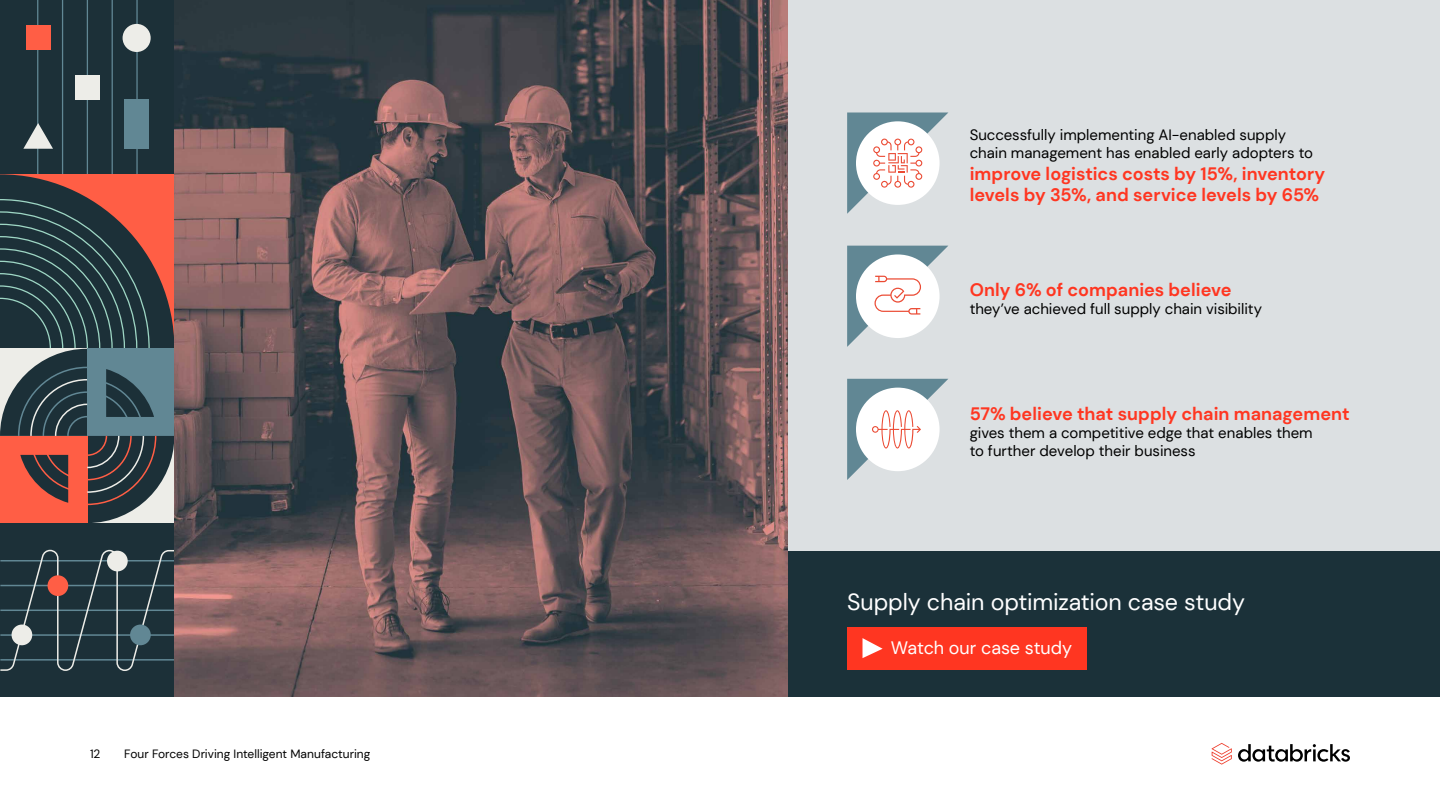
<style>
.page{position:relative;width:1440px;height:810px;background:#fff}
.page>*{position:absolute;margin:0;border:0;box-sizing:border-box;transform-origin:0 0}
.t1{font:23.25px "DM Sans";letter-spacing:-.005em;color:#fff}
.t2{font:700 18px/21.6px "DM Sans";color:#ff3621}
.t3{font:18px "DM Sans";letter-spacing:-.005em;color:#fff}
.t4{font:15px/18px "DM Sans";color:#000}
.t5{font:12px "DM Sans";color:#000}
</style>
<div class="page">
<div style="left:787px;top:0;width:653px;height:551px;background:#dce0e2"></div>
<div style="left:0;top:0;width:174px;height:174px;background:#1c3038"></div>
<div style="left:124px;top:99px;width:25px;height:50px;background:#618794"></div>
<hr style="left:37px;top:0;width:1px;height:174px;background:#618794">
<hr style="left:62px;top:0;width:1px;height:174px;background:#618794">
<hr style="left:87px;top:0;width:1px;height:174px;background:#618794">
<hr style="left:112px;top:0;width:1px;height:174px;background:#618794">
<hr style="left:136px;top:0;width:2px;height:174px;background:#618794">
<svg style="left:23px;top:123px;width:30px;height:26px"></svg>
<div style="left:123px;top:24px;width:28px;height:28px;background:#edede8;border-radius:50%"></div>
<div style="left:75px;top:75px;width:25px;height:24px;background:#edede8"></div>
<div style="left:26px;top:26px;width:24px;height:24px;background:#ff5e45"></div>
<svg style="left:0;top:174px;width:174px;height:349px;background:#645252"></svg>
<div style="left:0;top:523px;width:175px;height:175px;background:#1c3038"></div>
<svg style="left:0;top:549px;width:175px;height:123px"></svg>
<div style="left:48px;top:575px;width:20px;height:21px;background:#ff5e45;border-radius:50%"></div>
<div style="left:12px;top:625px;width:20px;height:20px;background:#edede8;border-radius:50%"></div>
<div style="left:107px;top:551px;width:21px;height:20px;background:#edede8;border-radius:50%"></div>
<div style="left:130px;top:625px;width:21px;height:20px;background:#618794;border-radius:50%"></div>
<svg style="left:847px;top:379px;width:101px;height:101px"></svg>
<svg style="left:847px;top:246px;width:101px;height:101px"></svg>
<svg style="left:847px;top:112px;width:101px;height:102px"></svg>
<div style="left:787px;top:551px;width:653px;height:147px;background:#1b3139"></div>
<div style="left:847px;top:627px;width:240px;height:42px;background:#ff3621"></div>
<svg style="left:863px;top:638px;width:20px;height:20px"></svg>
<img style="left:175px;top:0;width:612px;height:697px">
<svg style="left:1238px;top:744px;width:112px;height:18px"></svg>
<svg style="left:1212px;top:743px;width:20px;height:22px"></svg>
<p class="t5" style="left:90px;top:746px;width:12px">12</p>
<p class="t5" style="left:124px;top:746px;width:248px">Four Forces Driving Intelligent Manufacturing</p>
<p class="t4" style="left:970px;top:126px;width:345px">Successfully implementing AI-enabled supply chain management has enabled early adopters to</p>
<p class="t2" style="left:970px;top:162px;width:357px">improve logistics costs by 15%, inventory levels by 35%, and service levels by 65%</p>
<p class="t2" style="left:970px;top:279px;width:263px">Only 6% of companies believe</p>
<p class="t4" style="left:970px;top:300px;width:294px">they’ve achieved full supply chain visibility</p>
<p class="t2" style="left:970px;top:403px;width:382px">57% believe that supply chain management</p>
<p class="t4" style="left:970px;top:424px;width:345px">gives them a competitive edge that enables them to further develop their business</p>
<h1 class="t1" style="left:847px;top:587px;width:399px">Supply chain optimization case study</h1>
<p class="t3" style="left:891px;top:637px;width:183px">Watch our case study</p>
</div>
